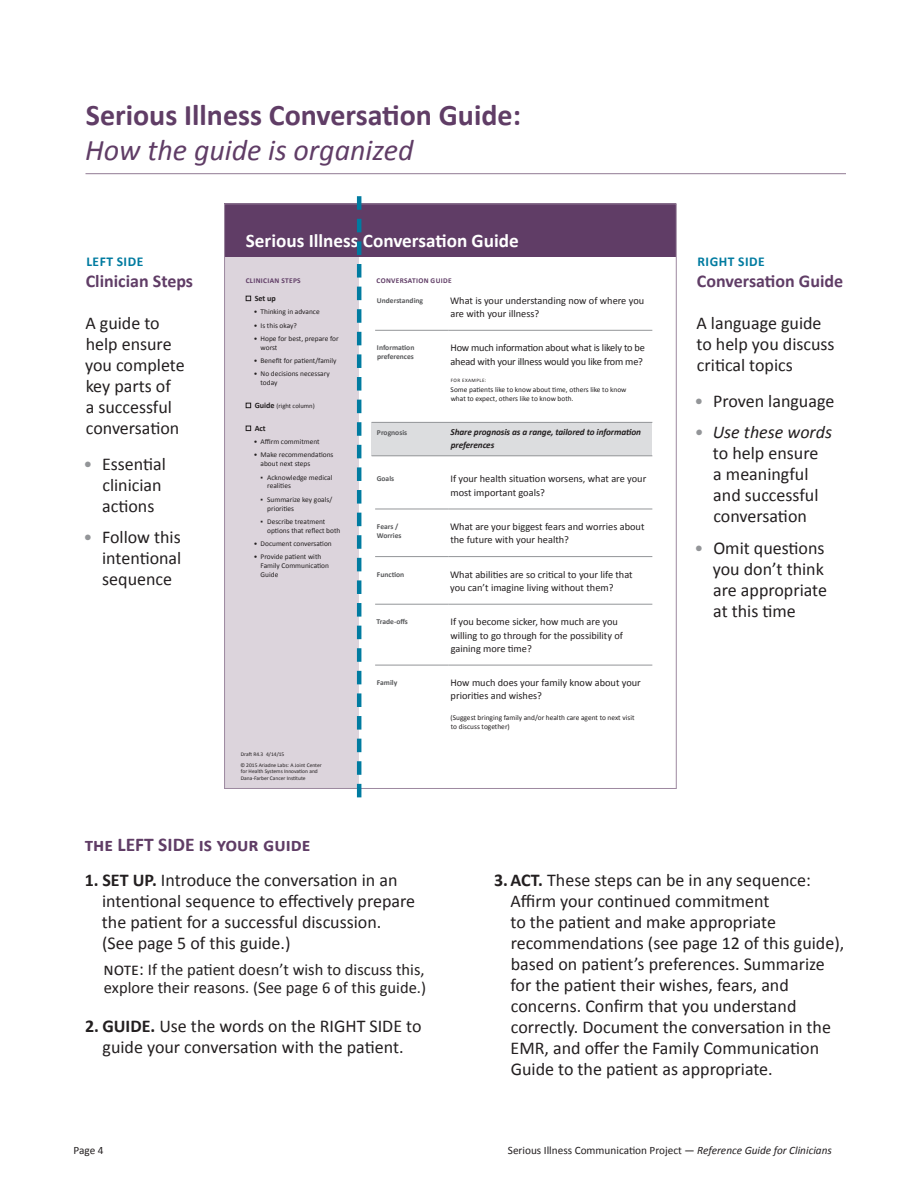
<style>
.page{position:relative;width:918px;height:1188px;background:#fff}
.page>*{position:absolute;margin:0;border:0;box-sizing:border-box;transform-origin:0 0}
.Head_1_Page{font:700 30px/34.5px "Calibri";color:#603d66}
.Body_0{font:700 19.5px "Calibri";color:#603d66}
.t1{font:700 19.2px "Calibri";color:#fff}
.Body_0-2{font:18px/21px "Calibri";color:#231f20}
.Body_0-3{font:700 18px "Calibri";color:#603d66}
.Body_0-4{font:16.5px/18px "Calibri";color:#231f20}
.Body_0-5{font:700 13.5px "Calibri";letter-spacing:.04em;color:#007ba0}
.t2{font:11.25px "Calibri";color:#231f20}
.t3{font:10.35px/13.4px "Calibri";color:#231f20}
.t4{font:10.35px/13.4px "Calibri";letter-spacing:-.02em;color:#231f20}
.t5{font:italic 700 9.3px/13.4px "Calibri";letter-spacing:-.01em;color:#231f20}
.t6{font:700 8.1px "Calibri";color:#231f20}
.t7{font:700 7.5px/8.9px "Calibri";color:#57585a}
.t8{font:7.35px/8.9px "Calibri";color:#231f20}
.t9{font:700 7.35px "Calibri";letter-spacing:.045em;color:#603d66}
.t10{font:6.6px "Calibri";color:#231f20}
.t11{font:5.55px/11.4px "Calibri";color:#231f20}
.t12{font:5.1px "Calibri";letter-spacing:.08em;color:#231f20}
.s1{font-weight:400;font-style:italic}
.s2{color:#939598}
.s3{font-weight:700;font-size:8.1px}
.s4{font-style:italic;color:#939598}
.s5{font-style:italic}
.s6{font-weight:700}
.s7{font-size:18px}
</style>
<div class="page">
<div style="left:225px;top:257px;width:134px;height:531px;background:#dcd4dc"></div>
<div style="left:225px;top:204px;width:451px;height:53px;background:#603d66"></div>
<div style="left:372px;top:423px;width:280px;height:33px;background:#dcdddf"></div>
<hr style="left:372px;top:422px;width:280px;height:1px;background:#939598">
<hr style="left:372px;top:456px;width:280px;height:1px;background:#939598">
<hr style="left:375px;top:330px;width:73px;height:1px;background:#939598">
<hr style="left:448px;top:330px;width:204px;height:1px;background:#939598">
<hr style="left:375px;top:509px;width:73px;height:1px;background:#939598">
<hr style="left:448px;top:509px;width:204px;height:1px;background:#939598">
<hr style="left:375px;top:556px;width:73px;height:1px;background:#939598">
<hr style="left:448px;top:556px;width:204px;height:1px;background:#939598">
<hr style="left:375px;top:604px;width:73px;height:1px;background:#939598">
<hr style="left:448px;top:604px;width:204px;height:1px;background:#939598">
<hr style="left:375px;top:665px;width:73px;height:1px;background:#939598">
<hr style="left:448px;top:665px;width:204px;height:1px;background:#939598">
<svg style="left:246px;top:296px;width:5px;height:5px"></svg>
<svg style="left:246px;top:403px;width:5px;height:5px"></svg>
<svg style="left:246px;top:426px;width:5px;height:5px"></svg>
<svg style="left:357px;top:196px;width:4px;height:601px"></svg>
<hr style="left:86px;top:173px;width:760px;height:1px;background:#9d89a0">
<p class="Head_1_Page" style="left:85px;top:98px;width:437px">Serious Illness Conversation Guide:<br><span class="s1">How the guide is organized</span></p>
<p class="Body_0-5" style="left:86px;top:253px;width:59px">LEFT SIDE</p>
<p class="Body_0-3" style="left:86px;top:269px;width:109px">Clinician Steps</p>
<p class="Body_0-2" style="left:85px;top:312px;width:101px">A guide to help ensure you complete key parts of<br>a successful conversation</p>
<p class="Body_0-2" style="left:102px;top:453px;width:65px;text-indent:-19px"><span class="s2">•</span> Essential clinician actions</p>
<p class="Body_0-2" style="left:102px;top:527px;width:81px;text-align:justify;text-indent:-19px"><span class="s2">•</span> Follow this intentional sequence</p>
<p class="t1" style="left:246px;top:229px;width:275px">Serious Illness Conversation Guide</p>
<p class="t9" style="left:246px;top:276px;width:57px">CLINICIAN STEPS</p>
<p class="t9" style="left:377px;top:276px;width:77px">CONVERSATION GUIDE</p>
<p class="t6" style="left:255px;top:293px;width:23px">Set up</p>
<p class="t8" style="left:254px;top:307px;width:67px">• Thinking in advance</p>
<p class="t8" style="left:254px;top:321px;width:44px">• Is this okay?</p>
<p class="t8" style="left:261px;top:334px;width:80px;text-indent:-7px">• Hope for best, prepare for worst</p>
<p class="t8" style="left:254px;top:356px;width:84px">• Benefit for patient/family</p>
<p class="t8" style="left:261px;top:369px;width:71px;text-indent:-7px">• No decisions necessary today</p>
<p class="t10" style="left:255px;top:402px;width:62px"><span class="s3">Guide</span> (right column)</p>
<p class="t6" style="left:255px;top:423px;width:13px">Act</p>
<p class="t8" style="left:254px;top:437px;width:67px">• Affirm commitment</p>
<p class="t8" style="left:261px;top:451px;width:74px;text-indent:-7px">• Make recommendations about next steps</p>
<p class="t8" style="left:267px;top:473px;width:67px;text-indent:-7px">▪ Acknowledge medical realities</p>
<p class="t8" style="left:267px;top:495px;width:66px;text-indent:-7px">▪ Summarize key goals/ priorities</p>
<p class="t8" style="left:267px;top:517px;width:75px;text-indent:-7px">▪ Describe treatment options that reflect both</p>
<p class="t8" style="left:254px;top:539px;width:79px">• Document conversation</p>
<p class="t8" style="left:261px;top:552px;width:70px;text-indent:-7px">• Provide patient with<br>Family Communication<br>Guide</p>
<p class="t11" style="left:240px;top:748px;width:83px">Draft R4.3 4/14/15<br>© 2015 Ariadne Labs: A Joint Center</p>
<p class="t11" style="left:241px;top:768px;width:79px;line-height:6.3px">for Health Systems Innovation and<br>Dana-Farber Cancer Institute</p>
<p class="t7" style="left:377px;top:296px;width:48px">Understanding</p>
<p class="t3" style="left:450px;top:294px;width:196px">What is your understanding now of where you are with your illness?</p>
<p class="t7" style="left:377px;top:343px;width:39px">Information preferences</p>
<p class="t4" style="left:450px;top:341px;width:196px">How much information about what is likely to be ahead with your illness would you like from me?</p>
<p class="t12" style="left:451px;top:377px;width:37px">FOR EXAMPLE:</p>
<p class="t8" style="left:451px;top:385px;width:177px;line-height:9.4px">Some patients like to know about time, others like to know what to expect, others like to know both.</p>
<p class="t7" style="left:377px;top:428px;width:32px">Prognosis</p>
<p class="t5" style="left:451px;top:425px;width:192px">Share prognosis as a range, tailored to information preferences</p>
<p class="t7" style="left:377px;top:475px;width:19px">Goals</p>
<p class="t3" style="left:450px;top:472px;width:197px">If your health situation worsens, what are your most important goals?</p>
<p class="t7" style="left:377px;top:522px;width:26px">Fears /<br>Worries</p>
<p class="t3" style="left:450px;top:520px;width:196px">What are your biggest fears and worries about the future with your health?</p>
<p class="t7" style="left:377px;top:570px;width:29px">Function</p>
<p class="t3" style="left:450px;top:568px;width:184px">What abilities are so critical to your life that you can’t imagine living without them?</p>
<p class="t7" style="left:377px;top:617px;width:33px">Trade-offs</p>
<p class="t3" style="left:450px;top:615px;width:174px">If you become sicker, how much are you willing to go through for the possibility of gaining more time?</p>
<p class="t7" style="left:377px;top:678px;width:22px">Family</p>
<p class="t3" style="left:450px;top:676px;width:192px">How much does your family know about your priorities and wishes?</p>
<p class="t8" style="left:451px;top:713px;width:185px;line-height:9.4px">(Suggest bringing family and/or health care agent to next visit to discuss together)</p>
<p class="Body_0" style="left:85px;top:832px;width:227px">THE LEFT SIDE is your GUIDE</p>
<p class="Body_0-5" style="left:697px;top:252px;width:69px">RIGHT SIDE</p>
<p class="Body_0-3" style="left:697px;top:269px;width:148px">Conversation Guide</p>
<p class="Body_0-2" style="left:696px;top:312px;width:140px">A language guide to help you discuss critical topics</p>
<p class="Body_0-2" style="left:694px;top:390px;width:141px"><span class="s2">•</span> Proven language</p>
<p class="Body_0-2" style="left:694px;top:422px;width:139px;text-align:center"><span class="s4">•</span> <span class="s5">Use these words </span>to help ensure<br>a meaningful<br>and successful conversation</p>
<p class="Body_0-2" style="left:713px;top:537px;width:116px;text-indent:-18px"><span class="s2">•</span> Omit questions you don’t think are appropriate at this time</p>
<p class="Body_0-2" style="left:102px;top:870px;width:315px;text-indent:-17px"><span class="s6">1. SET UP.</span> Introduce the conversation in an intentional sequence to effectively prepare the patient for a successful discussion. (See page 5 of this guide.)</p>
<p class="Body_0-4" style="left:103px;top:961px;width:324px"><span class="s7">note:</span> If the patient doesn’t wish to discuss this, explore their reasons. (See page 6 of this guide.)</p>
<p class="Body_0-2" style="left:85px;top:1016px;width:338px;text-align:center"><span class="s6">2. GUIDE.</span> Use the words on the RIGHT SIDE to guide your conversation with the patient.</p>
<p class="Body_0-2" style="left:510px;top:870px;width:335px;text-indent:-16px"><span class="s6">3.ACT.</span> These steps can be in any sequence:<br>Affirm your continued commitment<br>to the patient and make appropriate recommendations (see page 12 of this guide), based on patient’s preferences. Summarize for the patient their wishes, fears, and concerns. Confirm that you understand correctly. Document the conversation in the EMR, and offer the Family Communication Guide to the patient as appropriate.</p>
<p class="t2" style="left:74px;top:1143px;width:32px">Page 4</p>
<p class="t2" style="left:508px;top:1143px;width:326px">Serious Illness Communication Project — <span class="s5">Reference Guide for Clinicians</span></p>
</div>
